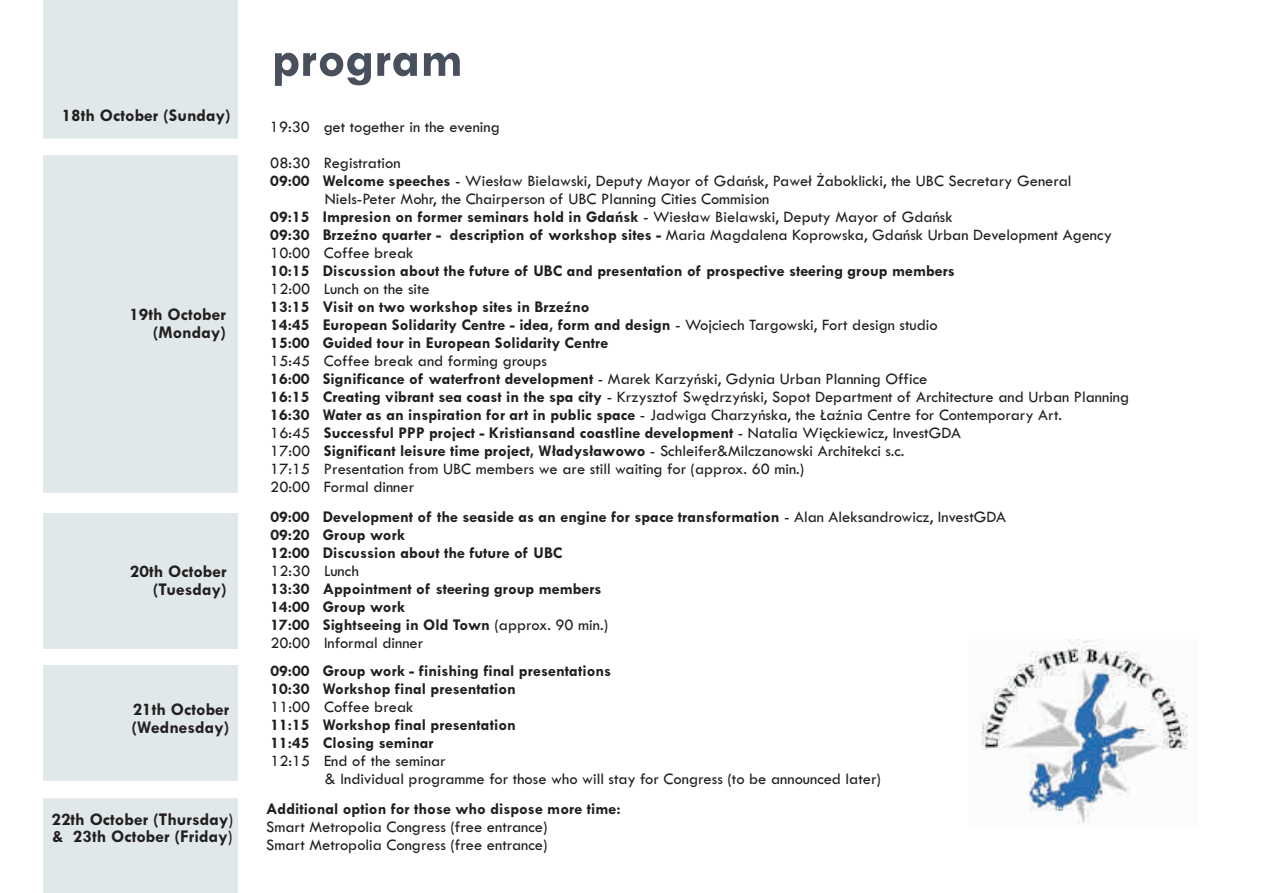
<style>
.page{position:relative;width:1263px;height:893px;background:#fff}
.page>*{position:absolute;margin:0;border:0;box-sizing:border-box;transform-origin:0 0}
.t1{font:700 54px "Tw Cen";color:#48505e}
.t2{font:700 18px/18px "Tw Cen";color:#231f20;text-align:right}
.t3{font:16.5px/18px "Tw Cen";color:#231f20}
.t4{font:700 16.5px/18px "Tw Cen";color:#231f20}
.s1{font-weight:400}
.s2{font-weight:700}
</style>
<div class="page">
<img style="left:981px;top:640px;width:207px;height:183px">
<p class="t2" style="left:62px;top:107px;width:171px">18th October (Sunday)</p>
<p class="t2" style="left:129px;top:306px;width:98px">19th October (Monday)</p>
<p class="t2" style="left:130px;top:564px;width:98px">20th October (Tuesday)</p>
<p class="t2" style="left:131px;top:701px;width:100px;text-align:left">21th October (Wednesday)</p>
<p class="t2" style="left:52px;top:812px;width:183px;line-height:17.4px;text-align:left">22th October (Thursday<span class="s1">) </span>&amp; 23th October (Friday<span class="s1">)</span></p>
<h1 class="t1" style="left:272px;top:39px;width:193px">program</h1>
<p class="t3" style="left:270px;top:119px;width:231px">19:30 get together in the evening</p>
<p class="t3" style="left:270px;top:155px;width:132px">08:30 Registration</p>
<p class="t3" style="left:270px;top:173px;width:803px"><span class="s2">09:00 Welcome speeches</span> - Wies³aw Bielawski, Deputy Mayor of Gdañsk, Pawe³ ¯aboklicki, the UBC Secretary General</p>
<p class="t3" style="left:325px;top:191px;width:446px">Niels-Peter Mohr, the Chairperson of UBC Planning Cities Commision</p>
<p class="t4" style="left:270px;top:209px;width:684px">09:15 Impresion on former seminars hold in Gdañsk <span class="s1">- Wies³aw Bielawski, Deputy Mayor of Gdañsk</span></p>
<p class="t3" style="left:270px;top:227px;width:843px"><span class="s2">09:30 BrzeŸno quarter - description of workshop sites -</span> Maria Magdalena Koprowska, Gdañsk Urban Development Agency</p>
<p class="t3" style="left:270px;top:245px;width:145px">10:00 Coffee break</p>
<p class="t4" style="left:270px;top:263px;width:686px">10:15 Discussion about the future of UBC and presentation of prospective steering group members</p>
<p class="t3" style="left:270px;top:281px;width:161px">12:00 Lunch on the site</p>
<p class="t4" style="left:270px;top:299px;width:669px">13:15 Visit on two workshop sites in BrzeŸno<br>14:45 European Solidarity Centre - idea, form and design <span class="s1">- Wojciech Targowski, Fort design studio<br></span>15:00 Guided tour in European Solidarity Centre</p>
<p class="t3" style="left:270px;top:353px;width:860px">15:45 Coffee break and forming groups<br><span class="s2">16:00 Significance of waterfront development</span> - Marek Karzyñski, Gdynia Urban Planning Office<br><span class="s2">16:15 Creating vibrant sea coast in the spa city</span> - Krzysztof Swêdrzyñski, Sopot Department of Architecture and Urban Planning <span class="s2">16:30 Water as an inspiration for art in public space</span> - Jadwiga Charzyñska, the £aŸnia Centre for Contemporary Art.<br>16:45 <span class="s2">Successful PPP project - Kristiansand coastline development</span> - Natalia Wiêckiewicz, InvestGDA<br>17:00 <span class="s2">Significant leisure time project, W³adys³awowo</span> - Schleifer&amp;Milczanowski Architekci s.c.<br>17:15 Presentation from UBC members we are still waiting for (approx. 60 min.)<br>20:00 Formal dinner</p>
<p class="t4" style="left:270px;top:509px;width:737px">09:00 Development of the seaside as an engine for space transformation <span class="s1">- Alan Aleksandrowicz, InvestGDA<br></span>09:20 Group work<br>12:00 Discussion about the future of UBC</p>
<p class="t3" style="left:270px;top:563px;width:90px">12:30 Lunch</p>
<p class="t4" style="left:270px;top:581px;width:339px">13:30 Appointment of steering group members<br>14:00 Group work<br>17:00 Sightseeing in Old Town <span class="s1">(approx. 90 min.)<br>20:00 Informal dinner</span></p>
<p class="t4" style="left:270px;top:662px;width:342px">09:00 Group work - finishing final presentations<br>10:30 Workshop final presentation</p>
<p class="t3" style="left:270px;top:698px;width:145px">11:00 Coffee break</p>
<p class="t4" style="left:270px;top:716px;width:247px">11:15 Workshop final presentation<br>11:45 Closing seminar</p>
<p class="t3" style="left:325px;top:752px;width:557px;text-indent:-55px">12:15 End of the seminar<br>&amp; Individual programme for those who will stay for Congress (to be announced later)</p>
<p class="t4" style="left:266px;top:801px;width:356px">Additional option for those who dispose more time:</p>
<p class="t3" style="left:266px;top:819px;width:283px">Smart Metropolia Congress (free entrance)<br>Smart Metropolia Congress (free entrance)</p>
</div>
